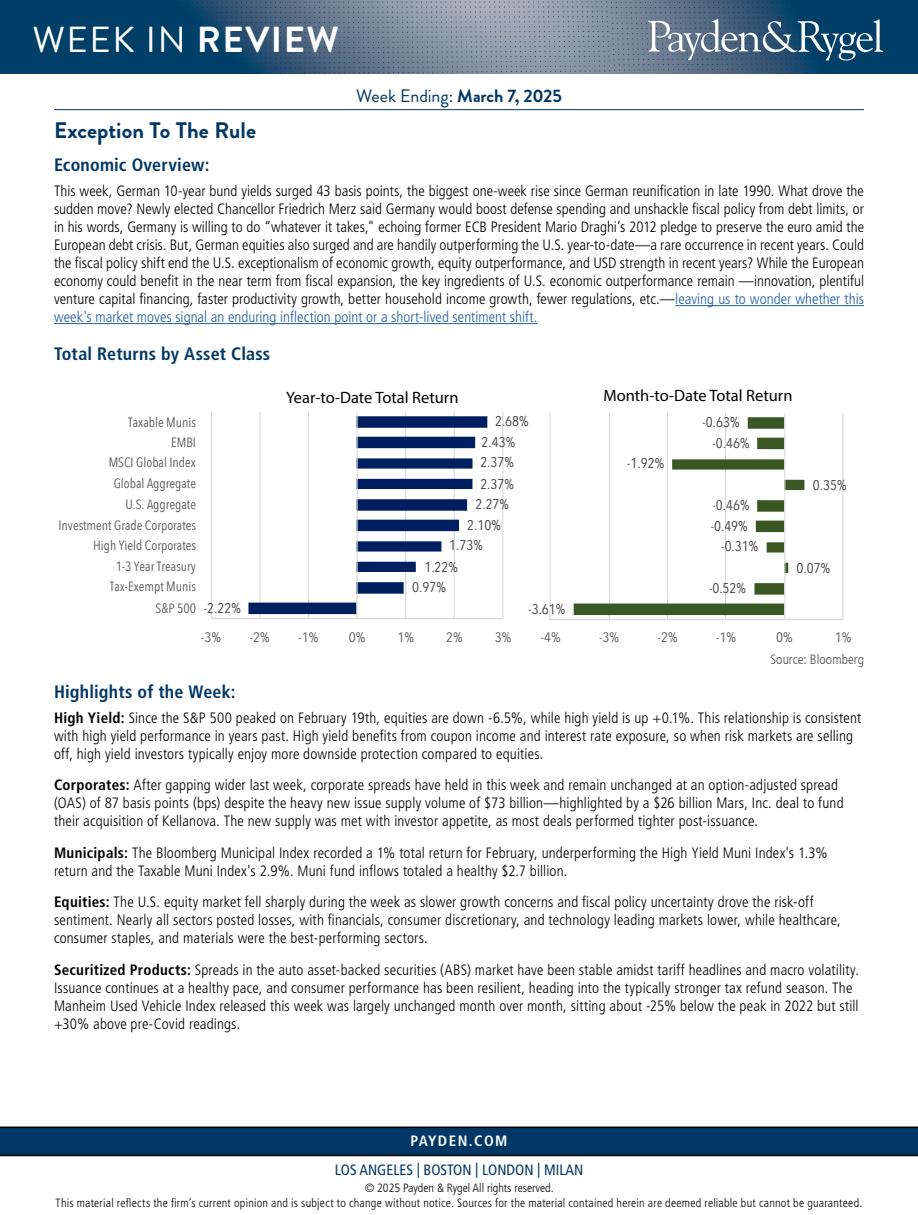
<style>
.page{position:relative;width:918px;height:1215px;background:#fff}
.page>*{position:absolute;margin:0;border:0;box-sizing:border-box;transform-origin:0 0}
.t1{font:36.15px "Brandon Grotesque";letter-spacing:.045em;color:#fff}
.t2{font:700 22.5px "Brandon Grotesque";letter-spacing:.005em;color:#003764}
.t3{font:700 condensed 18px "Frutiger LT Std";letter-spacing:.01em;color:#003764}
.t4{font:18px "Brandon Grotesque";letter-spacing:-.005em;color:#003764}
.t5{font:700 condensed 16.5px "Frutiger LT Pro";color:#000}
.t6{font:300 condensed 15px/18px "Frutiger LT Std";letter-spacing:.01em;color:#000}
.t7{font:condensed 15px "Frutiger LT Std";color:#003764}
.t8{font:700 condensed 15px "Frutiger LT Std";letter-spacing:.1em;color:#fff}
.t9{font:14.1px "Avenir Next Condensed";color:#404040;scale:1.06 1}
.t10{font:13.65px "Avenir Next Condensed";color:#595959;scale:1.1 1}
.t11{font:13.5px "Avenir Next Condensed";color:#595959}
.t12{font:300 condensed 13.5px "Frutiger LT Std";letter-spacing:.005em;color:#4d4d4f}
.t13{font:300 condensed 12px/15px "Frutiger LT Std";letter-spacing:.02em;color:#000;text-align:center}
.s1{font-weight:700}
.s2{color:#215e9e}
</style>
<div class="page">
<svg style="left:0;top:0;width:918px;height:74px;background:#456884"></svg>
<hr style="left:54px;top:109px;width:810px;height:1px;background:#003764">
<hr style="left:675px;top:305px;width:189px;height:1px;background:#215e9e">
<hr style="left:54px;top:323px;width:483px;height:1px;background:#215e9e">
<hr style="left:211px;top:412px;width:1px;height:207px;background:#d9d9d9">
<hr style="left:259px;top:412px;width:2px;height:207px;background:#d9d9d9">
<hr style="left:308px;top:412px;width:1px;height:207px;background:#d9d9d9">
<hr style="left:405px;top:412px;width:1px;height:207px;background:#d9d9d9">
<hr style="left:454px;top:412px;width:1px;height:207px;background:#d9d9d9">
<hr style="left:502px;top:412px;width:1px;height:207px;background:#d9d9d9">
<svg style="left:248px;top:416px;width:239px;height:198px"></svg>
<hr style="left:211px;top:618px;width:292px;height:1px;background:#d9d9d9">
<hr style="left:357px;top:412px;width:1px;height:207px;background:#d9d9d9">
<hr style="left:549px;top:413px;width:2px;height:207px;background:#d9d9d9">
<hr style="left:609px;top:413px;width:1px;height:207px;background:#d9d9d9">
<hr style="left:667px;top:413px;width:1px;height:207px;background:#d9d9d9">
<hr style="left:725px;top:413px;width:1px;height:207px;background:#d9d9d9">
<hr style="left:842px;top:413px;width:1px;height:207px;background:#d9d9d9">
<svg style="left:574px;top:417px;width:230px;height:198px"></svg>
<hr style="left:550px;top:619px;width:293px;height:1px;background:#d9d9d9">
<hr style="left:784px;top:413px;width:1px;height:207px;background:#d9d9d9">
<svg style="left:0;top:1127px;width:918px;height:29px;background:#00325b"></svg>
<h1 class="t1" style="left:32px;top:15px;width:308px">WEEK IN <span class="s1">REVIEW</span></h1>
<p class="t4" style="left:356px;top:83px;width:207px">Week Ending: <span class="s1">March 7, 2025</span></p>
<h2 class="t2" style="left:54px;top:115px;width:204px">Exception To The Rule</h2>
<p class="t3" style="left:54px;top:154px;width:157px">Economic Overview:</p>
<p class="t6" style="left:54px;top:182px;width:812px;text-align:justify">This week, German 10-year bund yields surged 43 basis points, the biggest one-week rise since German reunification in late 1990. What drove the sudden move? Newly elected Chancellor Friedrich Merz said Germany would boost defense spending and unshackle fiscal policy from debt limits, or in his words, Germany is willing to do “whatever it takes," echoing former ECB President Mario Draghi’s 2012 pledge to preserve the euro amid the European debt crisis. But, German equities also surged and are handily outperforming the U.S. year-to-date—a rare occurrence in recent years. Could the fiscal policy shift end the U.S. exceptionalism of economic growth, equity outperformance, and USD strength in recent years? While the European economy could benefit in the near term from fiscal expansion, the key ingredients of U.S. economic outperformance remain —innovation, plentiful venture capital financing, faster productivity growth, better household income growth, fewer regulations, etc.—<span class="s2">leaving us to wonder whether this week's market moves signal an enduring inflection point or a short-lived sentiment shift.</span></p>
<p class="t3" style="left:54px;top:343px;width:218px">Total Returns by Asset Class</p>
<p class="t5" style="left:286px;top:387px;width:174px">Year-to-Date Total Return</p>
<p class="t5" style="left:603px;top:385px;width:191px">Month-to-Date Total Return</p>
<p class="t11" style="left:128px;top:410px;width:69px">Taxable Munis</p>
<p class="t9" style="left:495px;top:409px;width:33px">2.68%</p>
<p class="t9" style="left:703px;top:410px;width:36px">-0.63%</p>
<p class="t11" style="left:171px;top:431px;width:26px">EMBI</p>
<p class="t9" style="left:482px;top:430px;width:33px">2.43%</p>
<p class="t9" style="left:713px;top:431px;width:36px">-0.46%</p>
<p class="t11" style="left:109px;top:451px;width:89px">MSCI Global Index</p>
<p class="t9" style="left:480px;top:450px;width:33px">2.37%</p>
<p class="t9" style="left:627px;top:451px;width:36px">-1.92%</p>
<p class="t11" style="left:114px;top:471px;width:84px">Global Aggregate</p>
<p class="t9" style="left:480px;top:472px;width:33px">2.37%</p>
<p class="t9" style="left:813px;top:473px;width:33px">0.35%</p>
<p class="t11" style="left:125px;top:493px;width:72px">U.S. Aggregate</p>
<p class="t9" style="left:475px;top:492px;width:33px">2.27%</p>
<p class="t9" style="left:713px;top:493px;width:36px">-0.46%</p>
<p class="t11" style="left:58px;top:514px;width:139px">Investment Grade Corporates</p>
<p class="t9" style="left:467px;top:513px;width:33px">2.10%</p>
<p class="t9" style="left:711px;top:514px;width:36px">-0.49%</p>
<p class="t11" style="left:93px;top:534px;width:104px">High Yield Corporates</p>
<p class="t9" style="left:449px;top:533px;width:33px">1.73%</p>
<p class="t9" style="left:721px;top:534px;width:36px">-0.31%</p>
<p class="t11" style="left:116px;top:554px;width:82px">1-3 Year Treasury</p>
<p class="t9" style="left:424px;top:555px;width:33px">1.22%</p>
<p class="t9" style="left:797px;top:556px;width:33px">0.07%</p>
<p class="t11" style="left:110px;top:575px;width:88px">Tax-Exempt Munis</p>
<p class="t9" style="left:412px;top:575px;width:33px">0.97%</p>
<p class="t9" style="left:709px;top:576px;width:36px">-0.52%</p>
<p class="t11" style="left:156px;top:597px;width:42px">S&amp;P 500</p>
<p class="t9" style="left:204px;top:596px;width:36px">-2.22%</p>
<p class="t9" style="left:528px;top:597px;width:36px">-3.61%</p>
<p class="t10" style="left:201px;top:626px;width:20px">-3%</p>
<p class="t10" style="left:250px;top:626px;width:20px">-2%</p>
<p class="t10" style="left:298px;top:626px;width:20px">-1%</p>
<p class="t10" style="left:349px;top:626px;width:17px">0%</p>
<p class="t10" style="left:397px;top:626px;width:17px">1%</p>
<p class="t10" style="left:446px;top:626px;width:17px">2%</p>
<p class="t10" style="left:495px;top:626px;width:17px">3%</p>
<p class="t10" style="left:541px;top:626px;width:20px">-4%</p>
<p class="t10" style="left:599px;top:626px;width:20px">-3%</p>
<p class="t10" style="left:658px;top:626px;width:20px">-2%</p>
<p class="t10" style="left:716px;top:626px;width:20px">-1%</p>
<p class="t10" style="left:776px;top:626px;width:17px">0%</p>
<p class="t10" style="left:835px;top:626px;width:17px">1%</p>
<p class="t12" style="left:770px;top:652px;width:95px">Source: Bloomberg</p>
<p class="t3" style="left:54px;top:681px;width:183px">Highlights of the Week:</p>
<p class="t6" style="left:54px;top:709px;width:809px"><span class="s1">High Yield:</span> Since the S&amp;P 500 peaked on February 19th, equities are down -6.5%, while high yield is up +0.1%. This relationship is consistent with high yield performance in years past. High yield benefits from coupon income and interest rate exposure, so when risk markets are selling off, high yield investors typically enjoy more downside protection compared to equities.</p>
<p class="t6" style="left:54px;top:776px;width:791px"><span class="s1">Corporates:</span> After gapping wider last week, corporate spreads have held in this week and remain unchanged at an option-adjusted spread (OAS) of 87 basis points (bps) despite the heavy new issue supply volume of $73 billion—highlighted by a $26 billion Mars, Inc. deal to fund their acquisition of Kellanova. The new supply was met with investor appetite, as most deals performed tighter post-issuance.</p>
<p class="t6" style="left:54px;top:844px;width:775px"><span class="s1">Municipals:</span> The Bloomberg Municipal Index recorded a 1% total return for February, underperforming the High Yield Muni Index's 1.3% return and the Taxable Muni Index's 2.9%. Muni fund inflows totaled a healthy $2.7 billion.</p>
<p class="t6" style="left:54px;top:893px;width:788px"><span class="s1">Equities:</span> The U.S. equity market fell sharply during the week as slower growth concerns and fiscal policy uncertainty drove the risk-off sentiment. Nearly all sectors posted losses, with financials, consumer discretionary, and technology leading markets lower, while healthcare, consumer staples, and materials were the best-performing sectors.</p>
<p class="t6" style="left:54px;top:961px;width:807px"><span class="s1">Securitized Products:</span> Spreads in the auto asset-backed securities (ABS) market have been stable amidst tariff headlines and macro volatility.<br>Issuance continues at a healthy pace, and consumer performance has been resilient, heading into the typically stronger tax refund season. The Manheim Used Vehicle Index released this week was largely unchanged month over month, sitting about -25% below the peak in 2022 but still +30% above pre-Covid readings.</p>
<p class="t8" style="left:411px;top:1132px;width:98px">PAYDEN.COM</p>
<p class="t7" style="left:335px;top:1161px;width:250px">LOS ANGELES | BOSTON | LONDON | MILAN</p>
<p class="t13" style="left:56px;top:1181px;width:808px">© 2025 Payden &amp; Rygel All rights reserved.<br>This material reflects the firm’s current opinion and is subject to change without notice. Sources for the material contained herein are deemed reliable but cannot be guaranteed.</p>
</div>
